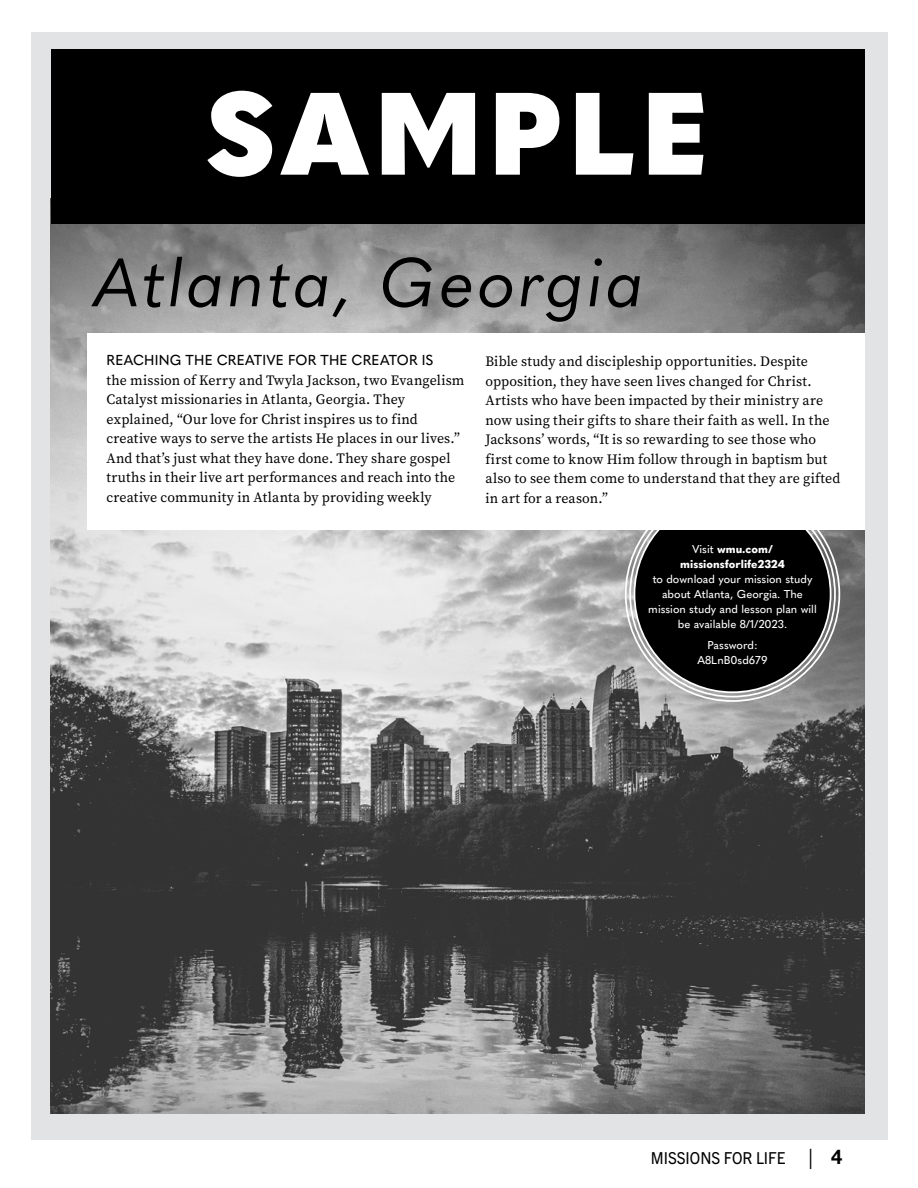
<style>
.page{position:relative;width:918px;height:1188px;background:#fff}
.page>*{position:absolute;margin:0;border:0;box-sizing:border-box;transform-origin:0 0}
.t1{font:900 115.5px "Quasimoda";letter-spacing:.05em;color:#fff}
.t2{font:italic 67.5px "Quasimoda";letter-spacing:.04em;color:#000}
.t3{font:16.5px "Trade Gothic Next LT Pro";color:#000;scale:.93 1}
.t4{font:14.25px/19.5px "Source Serif Pro";letter-spacing:.01em;color:#000}
.t5{font:500 14.25px "Quasimoda";letter-spacing:.015em;color:#000}
.t6{font:500 11.25px/15px "Quasimoda";color:#fff;text-align:center}
.t7{font:800 11.25px/15px "Quasimoda";color:#fff;text-align:center}
.s1{font-weight:500}
.s2{font-family:"Minion Pro";font-size:20.25px}
.s3{font-family:"Helvetica Neue";font-weight:700;font-size:20.25px}
</style>
<div class="page">
<div style="left:31px;top:32px;width:857px;height:1107px;background:#e2e3e4"></div>
<img style="left:51px;top:224px;width:814px;height:890px">
<div style="left:634px;top:496px;width:197px;height:196px;background:#000;border-radius:50%"></div>
<div style="left:87px;top:333px;width:778px;height:197px;background:#fff"></div>
<div style="left:51px;top:49px;width:814px;height:175px;background:#000"></div>
<h1 class="t1" style="left:206px;top:43px;width:504px">SAMPLE</h1>
<h2 class="t2" style="left:96px;top:231px;width:551px">Atlanta, Georgia</h2>
<p class="t5" style="left:107px;top:349px;width:329px">REACHING THE CREATIVE FOR THE CREATOR IS</p>
<p class="t4" style="left:107px;top:370px;width:359px">the mission of Kerry and Twyla Jackson, two Evangelism Catalyst missionaries in Atlanta, Georgia. They explained, “Our love for Christ inspires us to find creative ways to serve the artists He places in our lives.” And that’s just what they have done. They share gospel truths in their live art performances and reach into the creative community in Atlanta by providing weekly</p>
<p class="t4" style="left:485px;top:352px;width:357px">Bible study and discipleship opportunities. Despite opposition, they have seen lives changed for Christ.<br>Artists who have been impacted by their ministry are now using their gifts to share their faith as well. In the Jacksons’ words, “It is so rewarding to see those who first come to know Him follow through in baptism but also to see them come to understand that they are gifted in art for a reason.”</p>
<p class="t7" style="left:680px;top:541px;width:106px"><span class="s1">Visit</span> wmu.com/ missionsforlife2324</p>
<p class="t6" style="left:648px;top:571px;width:170px">to download your mission study about Atlanta, Georgia. The mission study and lesson plan will be available 8/1/2023.</p>
<p class="t6" style="left:697px;top:636px;width:72px">Password:<br>A8LnB0sd679</p>
<p class="t3" style="left:651px;top:1147px;width:208px">MISSIONS FOR LIFE <span class="s2">|</span> <span class="s3">4</span></p>
</div>
